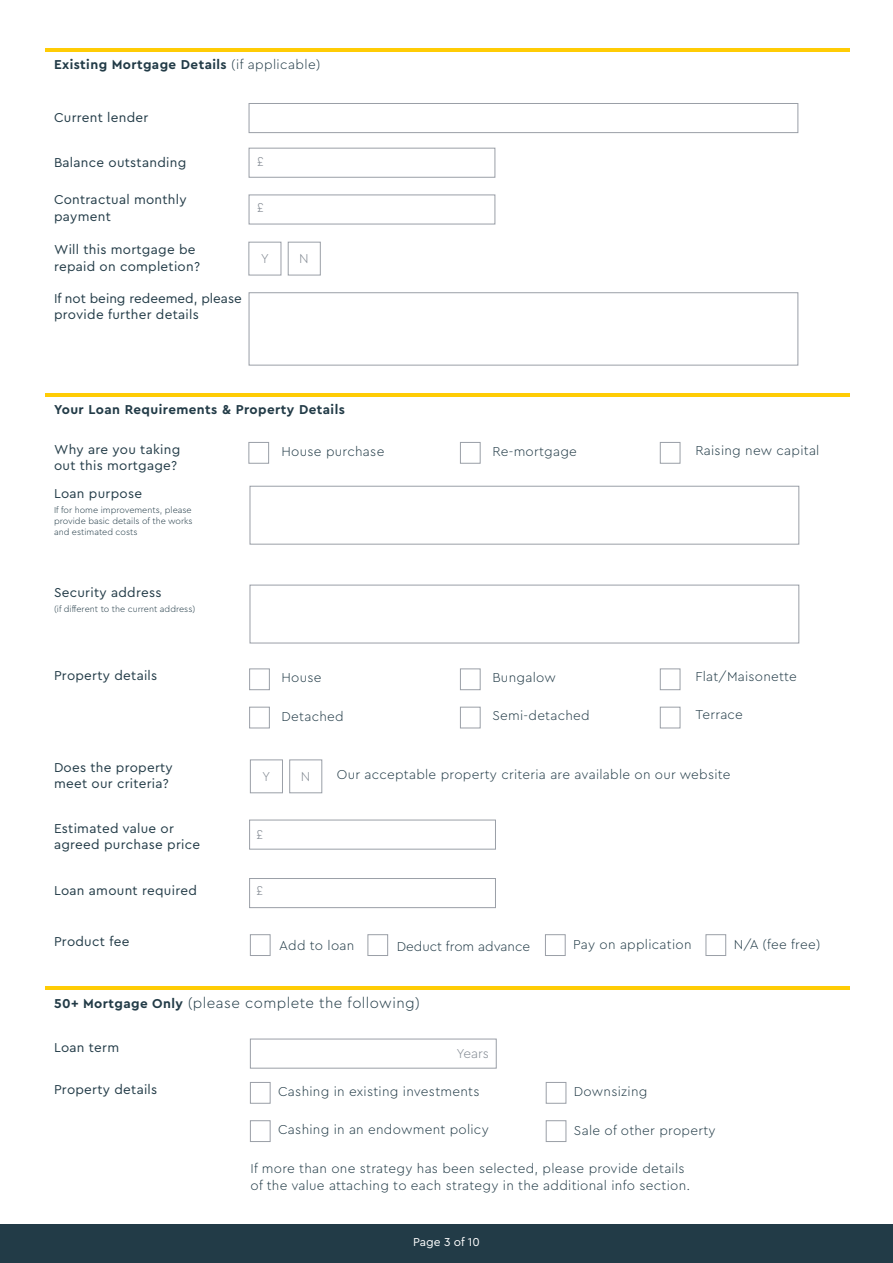
<style>
.page{position:relative;width:893px;height:1263px;background:#fff}
.page>*{position:absolute;margin:0;border:0;box-sizing:border-box;transform-origin:0 0}
.t1{font:300 15px "Cera Pro";letter-spacing:.03em;color:#223b47}
.t2{font:300 13.5px/16.2px "Cera Pro";letter-spacing:.02em;color:#223b47}
.t3{font:13.5px/16.2px "Cera Pro";letter-spacing:.02em;color:#223b47}
.t4{font:700 13.5px "Cera Pro";letter-spacing:.03em;color:#223b47}
.t5{font:13.5px/16.2px "Cera Pro";color:#223b47}
.t6{font:300 13.5px "Cera Pro";color:#223b47}
.t7{font:300 13.5px "Cera Pro";color:#838a93}
.t8{font:12px "Cera Pro";color:#fff}
.t9{font:300 9px/10.8px "Cera Pro";color:#223b47;text-align:justify}
.s1{font-weight:300}
.s2{font-weight:700;font-size:13.5px}
</style>
<div class="page">
<div style="left:0;top:1225px;width:893px;height:38px;background:#223b47"></div>
<div style="left:249px;top:103px;width:549px;height:30px;border:1px solid #9a9fa7"></div>
<div style="left:249px;top:148px;width:246px;height:30px;border:1px solid #9a9fa7"></div>
<div style="left:249px;top:195px;width:246px;height:29px;border:1px solid #9a9fa7"></div>
<div style="left:248px;top:242px;width:33px;height:33px;border:1px solid #9a9fa7"></div>
<div style="left:288px;top:242px;width:33px;height:33px;border:1px solid #9a9fa7"></div>
<div style="left:249px;top:292px;width:549px;height:73px;border:1px solid #9a9fa7"></div>
<div style="left:248px;top:442px;width:21px;height:22px;border:1px solid #9a9fa7"></div>
<div style="left:460px;top:442px;width:21px;height:22px;border:1px solid #9a9fa7"></div>
<div style="left:660px;top:442px;width:20px;height:22px;border:1px solid #9a9fa7"></div>
<div style="left:250px;top:486px;width:549px;height:58px;border:1px solid #9a9fa7"></div>
<div style="left:250px;top:585px;width:549px;height:58px;border:1px solid #9a9fa7"></div>
<div style="left:249px;top:668px;width:21px;height:22px;border:1px solid #9a9fa7"></div>
<div style="left:460px;top:668px;width:21px;height:22px;border:1px solid #9a9fa7"></div>
<div style="left:660px;top:668px;width:20px;height:22px;border:1px solid #9a9fa7"></div>
<div style="left:249px;top:707px;width:21px;height:21px;border:1px solid #9a9fa7"></div>
<div style="left:460px;top:707px;width:21px;height:21px;border:1px solid #9a9fa7"></div>
<div style="left:660px;top:707px;width:20px;height:21px;border:1px solid #9a9fa7"></div>
<div style="left:250px;top:759px;width:33px;height:34px;border:1px solid #9a9fa7"></div>
<div style="left:289px;top:759px;width:33px;height:34px;border:1px solid #9a9fa7"></div>
<div style="left:249px;top:820px;width:247px;height:29px;border:1px solid #9a9fa7"></div>
<div style="left:249px;top:878px;width:247px;height:30px;border:1px solid #9a9fa7"></div>
<div style="left:250px;top:934px;width:20px;height:22px;border:1px solid #9a9fa7"></div>
<div style="left:368px;top:934px;width:20px;height:22px;border:1px solid #9a9fa7"></div>
<div style="left:545px;top:934px;width:21px;height:22px;border:1px solid #9a9fa7"></div>
<div style="left:706px;top:934px;width:20px;height:22px;border:1px solid #9a9fa7"></div>
<div style="left:250px;top:1039px;width:247px;height:29px;border:1px solid #9a9fa7"></div>
<div style="left:250px;top:1082px;width:21px;height:22px;border:1px solid #9a9fa7"></div>
<div style="left:546px;top:1082px;width:20px;height:22px;border:1px solid #9a9fa7"></div>
<div style="left:250px;top:1120px;width:21px;height:22px;border:1px solid #9a9fa7"></div>
<div style="left:546px;top:1120px;width:20px;height:22px;border:1px solid #9a9fa7"></div>
<hr style="left:45px;top:48px;width:805px;height:3px;background:#ffcc05">
<hr style="left:45px;top:393px;width:805px;height:3px;background:#ffcc05">
<hr style="left:45px;top:986px;width:805px;height:4px;background:#ffcc05">
<p class="t4" style="left:54px;top:55px;width:268px">Existing Mortgage Details <span class="s1">(if applicable)</span></p>
<p class="t3" style="left:54px;top:108px;width:96px">Current lender</p>
<p class="t3" style="left:54px;top:154px;width:134px">Balance outstanding</p>
<p class="t3" style="left:54px;top:191px;width:134px">Contractual monthly payment</p>
<p class="t3" style="left:54px;top:241px;width:148px">Will this mortgage be repaid on completion?</p>
<p class="t5" style="left:54px;top:290px;width:189px">If not being redeemed, please provide further details</p>
<p class="t7" style="left:257px;top:152px;width:8px">£</p>
<p class="t7" style="left:257px;top:199px;width:8px">£</p>
<p class="t7" style="left:261px;top:250px;width:10px">Y</p>
<p class="t7" style="left:299px;top:250px;width:11px">N</p>
<p class="t4" style="left:54px;top:400px;width:292px">Your Loan Requirements &amp; Property Details</p>
<p class="t3" style="left:54px;top:440px;width:128px">Why are you taking out this mortgage?</p>
<p class="t2" style="left:282px;top:443px;width:104px">House purchase</p>
<p class="t2" style="left:492px;top:443px;width:86px">Re-mortgage</p>
<p class="t2" style="left:695px;top:441px;width:126px">Raising new capital</p>
<p class="t3" style="left:54px;top:485px;width:90px">Loan purpose</p>
<p class="t9" style="left:54px;top:504px;width:140px">If for home improvements, please provide basic details of the works and estimated costs</p>
<p class="t3" style="left:54px;top:583px;width:109px">Security address</p>
<p class="t9" style="left:54px;top:603px;width:143px">(if different to the current address)</p>
<p class="t3" style="left:54px;top:667px;width:105px">Property details</p>
<p class="t2" style="left:282px;top:669px;width:42px">House</p>
<p class="t2" style="left:282px;top:707px;width:64px">Detached</p>
<p class="t2" style="left:492px;top:669px;width:65px">Bungalow</p>
<p class="t2" style="left:492px;top:707px;width:99px">Semi-detached</p>
<p class="t2" style="left:695px;top:668px;width:103px">Flat/Maisonette</p>
<p class="t2" style="left:695px;top:706px;width:49px">Terrace</p>
<p class="t3" style="left:54px;top:759px;width:120px">Does the property meet our criteria?</p>
<p class="t2" style="left:337px;top:765px;width:395px">Our acceptable property criteria are available on our website</p>
<p class="t3" style="left:54px;top:819px;width:148px">Estimated value or agreed purchase price</p>
<p class="t3" style="left:54px;top:882px;width:144px">Loan amount required</p>
<p class="t7" style="left:262px;top:767px;width:10px">Y</p>
<p class="t7" style="left:301px;top:767px;width:11px">N</p>
<p class="t7" style="left:256px;top:825px;width:8px">£</p>
<p class="t7" style="left:256px;top:881px;width:8px">£</p>
<p class="t3" style="left:54px;top:933px;width:77px">Product fee</p>
<p class="t2" style="left:279px;top:936px;width:77px">Add to loan</p>
<p class="t6" style="left:397px;top:937px;width:135px">Deduct from advance</p>
<p class="t2" style="left:573px;top:936px;width:120px">Pay on application</p>
<p class="t2" style="left:734px;top:936px;width:88px">N/A (fee free)</p>
<p class="t1" style="left:54px;top:993px;width:368px"><span class="s2">50+ Mortgage Only</span> (please complete the following)</p>
<p class="t3" style="left:54px;top:1038px;width:67px">Loan term</p>
<p class="t7" style="left:456px;top:1044px;width:34px">Years</p>
<p class="t3" style="left:54px;top:1080px;width:105px">Property details</p>
<p class="t2" style="left:278px;top:1082px;width:203px">Cashing in existing investments</p>
<p class="t2" style="left:574px;top:1082px;width:75px">Downsizing</p>
<p class="t2" style="left:278px;top:1121px;width:212px">Cashing in an endowment policy</p>
<p class="t2" style="left:574px;top:1122px;width:143px">Sale of other property</p>
<p class="t2" style="left:250px;top:1160px;width:441px">If more than one strategy has been selected, please provide details of the value attaching to each strategy in the additional info section.</p>
<p class="t8" style="left:413px;top:1234px;width:68px">Page 3 of 10</p>
</div>
